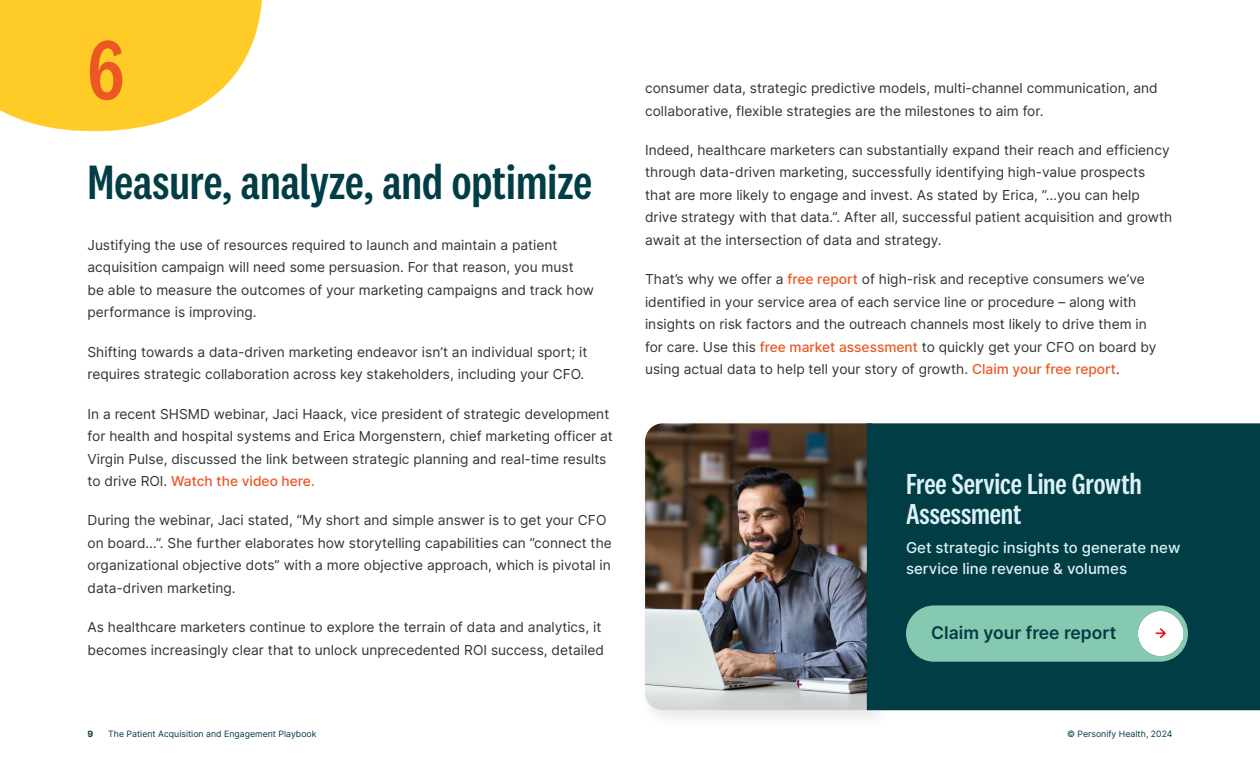
<style>
.page{position:relative;width:1260px;height:765px;background:#fff}
.page>*{position:absolute;margin:0;border:0;box-sizing:border-box;transform-origin:0 0}
.t1{font:500 87.5px "National 2 Condensed";color:#eb5824}
.t2{font:500 50px "National 2 Condensed";color:#003d45}
.t3{font:500 30px/30px "National 2 Condensed";letter-spacing:-.005em;color:#ddf1f7}
.t4{font:600 17.5px "Inter";color:#003d45}
.t5{font:500 15px/21.2px "Inter";color:#ddf1f7}
.t6{font:13.75px/22.5px "Inter";color:#333}
.t7{font:8.75px "Inter";color:#003c44}
.t8{font:700 8.75px "Inter";color:#003c44}
.s1{font-weight:500;color:#eb5824}
</style>
<div class="page">
<div style="left:637px;top:416px;width:254px;height:314px;background:#000;opacity:.09"></div>
<img style="left:645px;top:423px;width:222px;height:287px">
<div style="left:867px;top:423px;width:393px;height:287px;background:#003d45"></div>
<div style="left:906px;top:605px;width:282px;height:57px;background:#85cab0;border-radius:28px"></div>
<img style="left:1138px;top:612px;width:45px;height:44px">
<svg style="left:0;top:0;width:262px;height:132px;background:#ffd247"></svg>
<h1 class="t1" style="left:88px;top:23px;width:39px">6</h1>
<h2 class="t2" style="left:88px;top:155px;width:506px">Measure, analyze, and optimize</h2>
<p class="t6" style="left:88px;top:233px;width:508px">Justifying the use of resources required to launch and maintain a patient acquisition campaign will need some persuasion. For that reason, you must<br>be able to measure the outcomes of your marketing campaigns and track how performance is improving.</p>
<p class="t6" style="left:88px;top:340px;width:501px">Shifting towards a data-driven marketing endeavor isn’t an individual sport; it requires strategic collaboration across key stakeholders, including your CFO.</p>
<p class="t6" style="left:88px;top:402px;width:527px">In a recent SHSMD webinar, Jaci Haack, vice president of strategic development for health and hospital systems and Erica Morgenstern, chief marketing officer at Virgin Pulse, discussed the link between strategic planning and real-time results to drive ROI. <span class="s1">Watch the video here.</span></p>
<p class="t6" style="left:88px;top:509px;width:526px">During the webinar, Jaci stated, “My short and simple answer is to get your CFO on board…”. She further elaborates how storytelling capabilities can ”connect the organizational objective dots” with a more objective approach, which is pivotal in data-driven marketing.</p>
<p class="t6" style="left:88px;top:616px;width:518px">As healthcare marketers continue to explore the terrain of data and analytics, it becomes increasingly clear that to unlock unprecedented ROI success, detailed</p>
<p class="t6" style="left:645px;top:77px;width:514px">consumer data, strategic predictive models, multi-channel communication, and collaborative, flexible strategies are the milestones to aim for.</p>
<p class="t6" style="left:645px;top:138px;width:529px">Indeed, healthcare marketers can substantially expand their reach and efficiency through data-driven marketing, successfully identifying high-value prospects that are more likely to engage and invest. As stated by Erica, “…you can help drive strategy with that data.”. After all, successful patient acquisition and growth await at the intersection of data and strategy.</p>
<p class="t6" style="left:645px;top:268px;width:513px">That’s why we offer a <span class="s1">free report</span> of high-risk and receptive consumers we’ve identified in your service area of each service line or procedure – along with insights on risk factors and the outreach channels most likely to drive them in for care. Use this <span class="s1">free market assessment</span> to quickly get your CFO on board by using actual data to help tell your story of growth. <span class="s1">Claim your free report</span>.</p>
<h3 class="t3" style="left:906px;top:469px;width:237px">Free Service Line Growth<br>Assessment</h3>
<p class="t5" style="left:906px;top:537px;width:276px">Get strategic insights to generate new service line revenue &amp; volumes</p>
<p class="t4" style="left:931px;top:620px;width:187px">Claim your free report</p>
<p class="t8" style="left:88px;top:727px;width:7px">9</p>
<p class="t7" style="left:108px;top:727px;width:210px">The Patient Acquisition and Engagement Playbook</p>
<p class="t7" style="left:1067px;top:727px;width:107px">© Personify Health, 2024</p>
</div>
